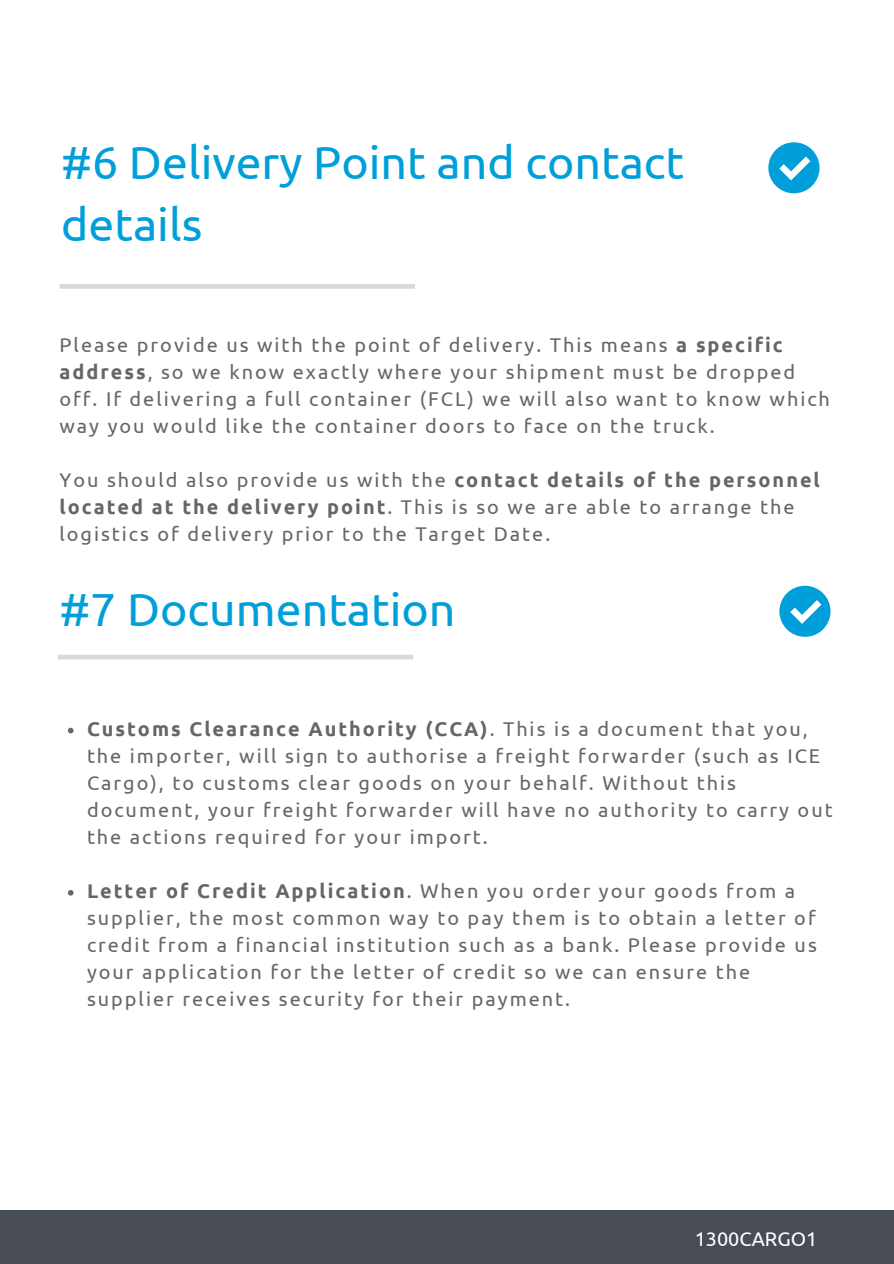
<style>
.page{position:relative;width:894px;height:1264px;background:#fff}
.page>*{position:absolute;margin:0;border:0;box-sizing:border-box;transform-origin:0 0}
.t1{font:46.35px/61.9px "Ubuntu";color:#009fda}
.t2{font:19.8px/27px "Ubuntu";letter-spacing:.1em;color:#666}
.t3{font:19.8px "Ubuntu";color:#fff}
.s1{font-weight:700}
</style>
<div class="page">
<div style="left:60px;top:284px;width:355px;height:5px;background:#d9d9d9"></div>
<div style="left:0;top:1210px;width:893px;height:53px;background:#474c55"></div>
<div style="left:768px;top:142px;width:51px;height:51px;background:#009fda;border-radius:50%"></div>
<svg style="left:779px;top:156px;width:31px;height:24px"></svg>
<svg style="left:58px;top:654px;width:355px;height:5px"></svg>
<div style="left:779px;top:585px;width:51px;height:52px;background:#009fda;border-radius:50%"></div>
<svg style="left:790px;top:600px;width:31px;height:24px"></svg>
<svg style="left:68px;top:727px;width:5px;height:6px"></svg>
<svg style="left:68px;top:890px;width:5px;height:5px"></svg>
<h1 class="t1" style="left:61px;top:131px;width:624px">#6 Delivery Point and contact details</h1>
<p class="t2" style="left:59px;top:331px;width:771px">Please provide us with the point of delivery. This means <span class="s1">a specific address</span>, so we know exactly where your shipment must be dropped off. If delivering a full container (FCL) we will also want to know which way you would like the container doors to face on the truck.</p>
<p class="t2" style="left:59px;top:466px;width:761px">You should also provide us with the <span class="s1">contact details of the personnel located at the delivery point</span>. This is so we are able to arrange the logistics of delivery prior to the Target Date.</p>
<h1 class="t1" style="left:59px;top:578px;width:397px">#7 Documentation</h1>
<p class="t2" style="left:87px;top:714px;width:747px"><span class="s1">Customs Clearance Authority (CCA)</span>. This is a document that you, the importer, will sign to authorise a freight forwarder (such as ICE Cargo), to customs clear goods on your behalf. Without this document, your freight forwarder will have no authority to carry out the actions required for your import.</p>
<p class="t2" style="left:87px;top:877px;width:731px"><span class="s1">Letter of Credit Application</span>. When you order your goods from a supplier, the most common way to pay them is to obtain a letter of credit from a financial institution such as a bank. Please provide us your application for the letter of credit so we can ensure the supplier receives security for their payment.</p>
<p class="t3" style="left:694px;top:1227px;width:124px">1300CARGO1</p>
</div>
